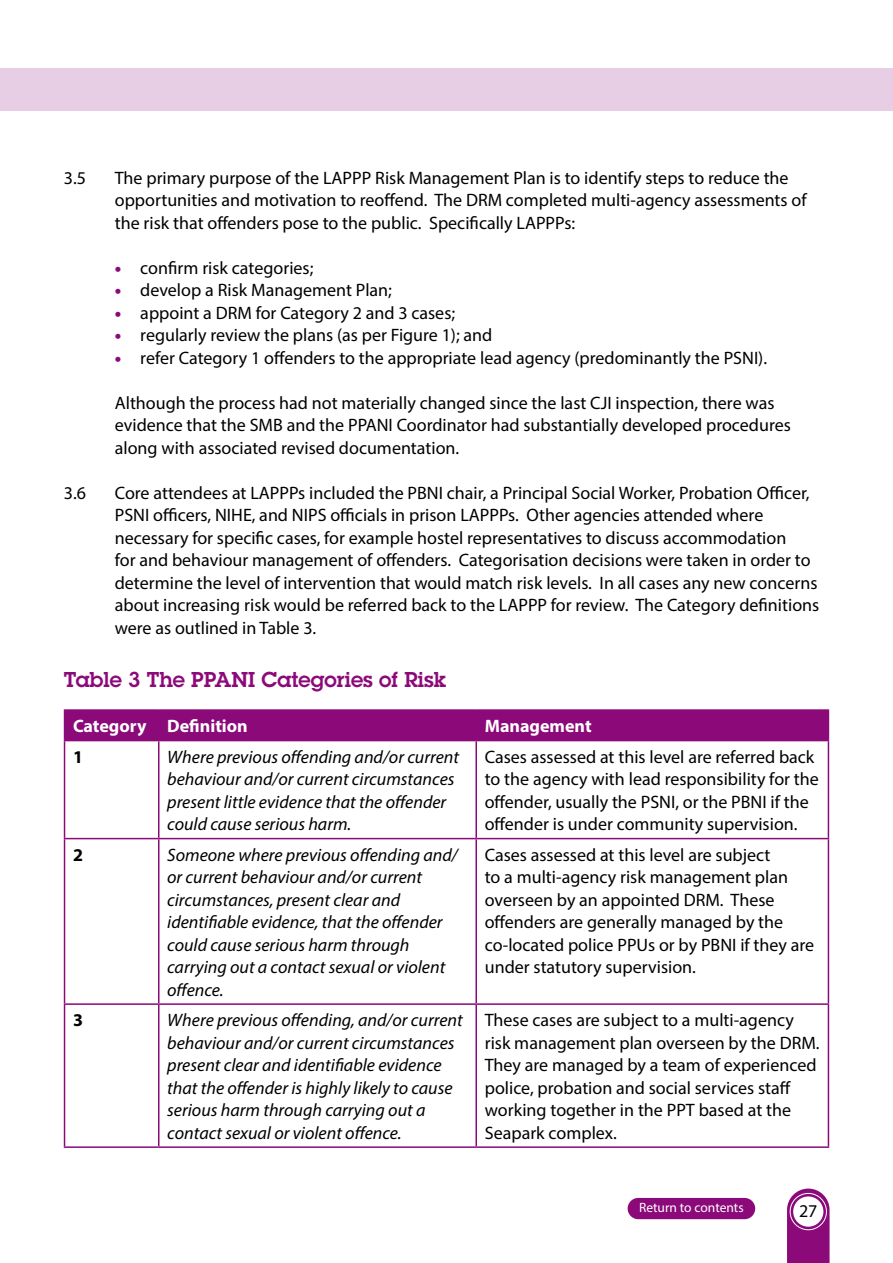
<style>
.page{position:relative;width:893px;height:1263px;background:#fff}
.page>*{position:absolute;margin:0;border:0;box-sizing:border-box;transform-origin:0 0}
._3_0_Sub_Head{font:600 21px "Lubalin Graph";color:#8c0979}
._1_0_Body{font:18px/22.5px "Myriad Pro";color:#000}
._1_3_Body{font:18px/22.5px "Myriad Pro";color:#000}
._1_0_Body-2{font:italic 18px/22.5px "Myriad Pro";color:#000}
._1_0_4_Body_-_BULLET{font:18px "Myriad Pro";color:#000}
._1_0_Body-3{font:700 18px "Myriad Pro";color:#fff}
._1_0_Body-4{font:700 18px "Myriad Pro";color:#000}
._6_0_Footnotes{font:13.5px "Myriad Pro";color:#fff}
.s1{font-weight:900;color:#8c0979}
</style>
<div class="page">
<div style="left:0;top:68px;width:893px;height:43px;background:#e8cee4"></div>
<svg style="left:787px;top:1188px;width:42px;height:75px"></svg>
<div style="left:790px;top:1193px;width:37px;height:37px;border:1px solid #fff;border-radius:50%"></div>
<div style="left:793px;top:1196px;width:30px;height:31px;background:#fff;border-radius:50%"></div>
<hr style="left:158px;top:741px;width:1px;height:97px;background:#8c0979">
<hr style="left:475px;top:741px;width:2px;height:97px;background:#8c0979">
<hr style="left:64px;top:838px;width:95px;height:1px;background:#8c0979">
<hr style="left:159px;top:838px;width:317px;height:1px;background:#8c0979">
<hr style="left:158px;top:839px;width:1px;height:164px;background:#8c0979">
<hr style="left:476px;top:838px;width:353px;height:1px;background:#8c0979">
<hr style="left:475px;top:839px;width:2px;height:164px;background:#8c0979">
<hr style="left:64px;top:1003px;width:95px;height:2px;background:#8c0979">
<hr style="left:159px;top:1003px;width:317px;height:2px;background:#8c0979">
<hr style="left:158px;top:1005px;width:1px;height:141px;background:#8c0979">
<hr style="left:476px;top:1003px;width:353px;height:2px;background:#8c0979">
<hr style="left:475px;top:1005px;width:2px;height:141px;background:#8c0979">
<hr style="left:64px;top:741px;width:1px;height:97px;background:#8c0979">
<hr style="left:828px;top:741px;width:1px;height:97px;background:#8c0979">
<hr style="left:64px;top:839px;width:1px;height:164px;background:#8c0979">
<hr style="left:828px;top:839px;width:1px;height:164px;background:#8c0979">
<hr style="left:64px;top:1005px;width:1px;height:141px;background:#8c0979">
<hr style="left:828px;top:1005px;width:1px;height:141px;background:#8c0979">
<hr style="left:64px;top:1146px;width:95px;height:2px;background:#8c0979">
<hr style="left:159px;top:1146px;width:317px;height:2px;background:#8c0979">
<hr style="left:476px;top:1146px;width:353px;height:2px;background:#8c0979">
<hr style="left:64px;top:709px;width:95px;height:2px;background:#8c0979">
<hr style="left:159px;top:709px;width:317px;height:2px;background:#8c0979">
<hr style="left:476px;top:709px;width:353px;height:2px;background:#8c0979">
<div style="left:64px;top:710px;width:765px;height:30px;background:#8c0979"></div>
<hr style="left:64px;top:740px;width:95px;height:1px;background:#8c0979">
<hr style="left:159px;top:740px;width:317px;height:1px;background:#8c0979">
<hr style="left:476px;top:740px;width:353px;height:1px;background:#8c0979">
<div style="left:628px;top:1198px;width:127px;height:21px;background:#8c0979;border-radius:11px"></div>
<p class="_1_3_Body" style="left:64px;top:166px;width:24px">3.5</p>
<p class="_1_3_Body" style="left:115px;top:166px;width:693px">The primary purpose of the LAPPP Risk Management Plan is to identify steps to reduce the opportunities and motivation to reoffend. The DRM completed multi-agency assessments of the risk that offenders pose to the public. Specifically LAPPPs:</p>
<p class="_1_0_4_Body_-_BULLET" style="left:115px;top:256px;width:200px"><span class="s1">•</span> confirm risk categories;</p>
<p class="_1_0_4_Body_-_BULLET" style="left:115px;top:279px;width:279px"><span class="s1">•</span> develop a Risk Management Plan;</p>
<p class="_1_0_4_Body_-_BULLET" style="left:115px;top:301px;width:342px"><span class="s1">•</span> appoint a DRM for Category 2 and 3 cases;</p>
<p class="_1_0_4_Body_-_BULLET" style="left:115px;top:324px;width:379px"><span class="s1">•</span> regularly review the plans (as per Figure 1); and</p>
<p class="_1_0_4_Body_-_BULLET" style="left:115px;top:346px;width:654px"><span class="s1">•</span> refer Category 1 offenders to the appropriate lead agency (predominantly the PSNI).</p>
<p class="_1_0_Body" style="left:115px;top:391px;width:677px">Although the process had not materially changed since the last CJI inspection, there was evidence that the SMB and the PPANI Coordinator had substantially developed procedures along with associated revised documentation.</p>
<p class="_1_3_Body" style="left:64px;top:481px;width:24px">3.6</p>
<p class="_1_3_Body" style="left:115px;top:481px;width:706px">Core attendees at LAPPPs included the PBNI chair, a Principal Social Worker, Probation Officer, PSNI officers, NIHE, and NIPS officials in prison LAPPPs. Other agencies attended where necessary for specific cases, for example hostel representatives to discuss accommodation<br>for and behaviour management of offenders. Categorisation decisions were taken in order to determine the level of intervention that would match risk levels. In all cases any new concerns about increasing risk would be referred back to the LAPPP for review. The Category definitions were as outlined in Table 3.</p>
<h3 class="_3_0_Sub_Head" style="left:64px;top:666px;width:384px">Table 3 The PPANI Categories of Risk</h3>
<p class="_1_0_Body-3" style="left:73px;top:714px;width:75px">Category</p>
<p class="_1_0_Body-3" style="left:167px;top:714px;width:82px">Definition</p>
<p class="_1_0_Body-3" style="left:485px;top:714px;width:108px">Management</p>
<p class="_1_0_Body-4" style="left:73px;top:745px;width:11px">1</p>
<p class="_1_0_Body-2" style="left:167px;top:745px;width:293px">Where previous offending and/or current behaviour and/or current circumstances present little evidence that the offender could cause serious harm.</p>
<p class="_1_0_Body" style="left:485px;top:745px;width:336px">Cases assessed at this level are referred back to the agency with lead responsibility for the offender, usually the PSNI, or the PBNI if the offender is under community supervision.</p>
<p class="_1_0_Body-4" style="left:73px;top:843px;width:11px">2</p>
<p class="_1_0_Body-2" style="left:167px;top:843px;width:292px">Someone where previous offending and/ or current behaviour and/or current circumstances, present clear and identifiable evidence, that the offender could cause serious harm through carrying out a contact sexual or violent offence.</p>
<p class="_1_0_Body" style="left:485px;top:843px;width:331px">Cases assessed at this level are subject<br>to a multi-agency risk management plan overseen by an appointed DRM. These offenders are generally managed by the co-located police PPUs or by PBNI if they are under statutory supervision.</p>
<p class="_1_0_Body-4" style="left:73px;top:1008px;width:11px">3</p>
<p class="_1_0_Body-2" style="left:167px;top:1008px;width:297px">Where previous offending, and/or current behaviour and/or current circumstances present clear and identifiable evidence that the offender is highly likely to cause serious harm through carrying out a contact sexual or violent offence.</p>
<p class="_1_0_Body" style="left:485px;top:1008px;width:336px">These cases are subject to a multi-agency risk management plan overseen by the DRM.<br>They are managed by a team of experienced police, probation and social services staff working together in the PPT based at the Seapark complex.</p>
<p class="_6_0_Footnotes" style="left:639px;top:1199px;width:106px">Return to contents</p>
<p class="_1_3_Body" style="left:799px;top:1199px;width:20px">27</p>
</div>
